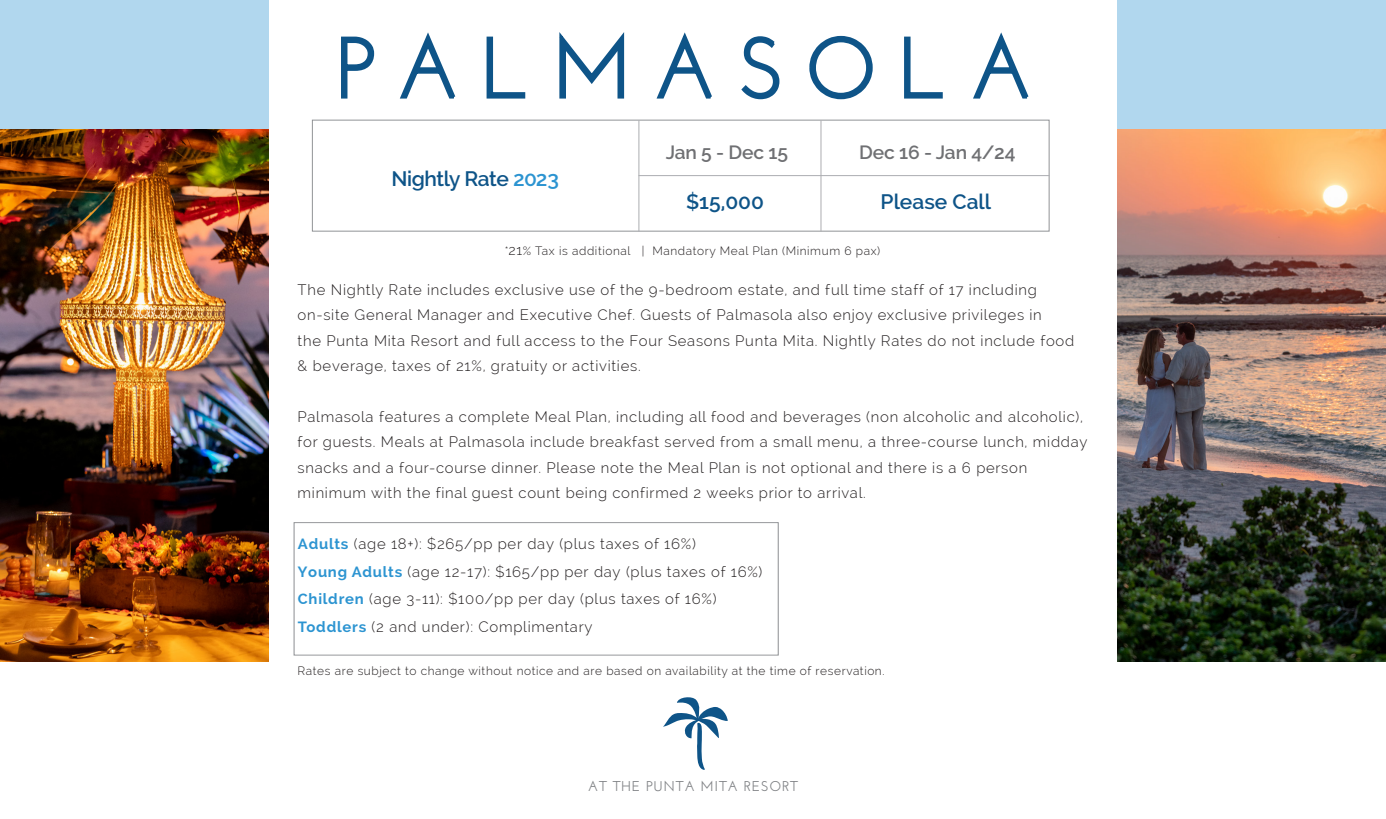
<style>
.page{position:relative;width:1386px;height:819px;background:#fff}
.page>*{position:absolute;margin:0;border:0;box-sizing:border-box;transform-origin:0 0}
.t1{font:600 21px "Raleway";color:#0e5488}
.t2{font:600 21px "Raleway";letter-spacing:-.02em;color:#0e5488}
.t3{font:600 19.25px "Raleway";letter-spacing:-.01em;color:#6f7073}
.t4{font:300 14.88px/25.6px "Raleway";letter-spacing:.05em;color:#231f20}
.t5{font:600 14.17px "Josefin Sans";letter-spacing:.05em;color:#808285}
.t6{font:300 11.9px "Raleway";letter-spacing:.05em;color:#231f20}
.s1{color:#2c94d1}
.s2{font-size:14px}
.s3{font-weight:700;color:#2c94d1}
</style>
<div class="page">
<div style="left:0;top:0;width:268px;height:654px;background:#b1d7ee"></div>
<div style="left:1118px;top:0;width:268px;height:654px;background:#b1d7ee"></div>
<div style="left:294px;top:522px;width:485px;height:134px;border:1px solid #919396"></div>
<img style="left:0;top:130px;width:268px;height:531px">
<img style="left:1118px;top:130px;width:268px;height:531px">
<svg style="left:341px;top:36px;width:34px;height:63px"></svg>
<svg style="left:399px;top:32px;width:57px;height:67px"></svg>
<svg style="left:486px;top:36px;width:40px;height:63px"></svg>
<svg style="left:559px;top:32px;width:66px;height:67px"></svg>
<svg style="left:656px;top:32px;width:56px;height:67px"></svg>
<svg style="left:741px;top:36px;width:39px;height:64px"></svg>
<svg style="left:809px;top:35px;width:64px;height:65px"></svg>
<svg style="left:904px;top:36px;width:39px;height:63px"></svg>
<svg style="left:973px;top:32px;width:56px;height:67px"></svg>
<svg style="left:663px;top:697px;width:65px;height:73px"></svg>
<div style="left:312px;top:120px;width:737px;height:112px;border:1px solid #919396"></div>
<hr style="left:639px;top:120px;width:1px;height:112px;background:#acadb1">
<hr style="left:821px;top:120px;width:1px;height:112px;background:#acadb1">
<hr style="left:639px;top:175px;width:410px;height:1px;background:#acadb1">
<p class="t2" style="left:392px;top:166px;width:169px">Nightly Rate <span class="s1">2023</span></p>
<p class="t3" style="left:666px;top:142px;width:124px">Jan 5 - Dec 15</p>
<p class="t3" style="left:859px;top:142px;width:158px">Dec 16 - Jan 4/24</p>
<p class="t1" style="left:686px;top:190px;width:80px">$15,000</p>
<p class="t1" style="left:881px;top:190px;width:112px">Please Call</p>
<p class="t6" style="left:505px;top:244px;width:377px">*<span class="s2">21</span>% Tax is additional | Mandatory Meal Plan (Minimum 6 pax)</p>
<p class="t4" style="left:298px;top:276px;width:778px">The Nightly Rate includes exclusive use of the 9-bedroom estate, and full time staff of 17 including on-site General Manager and Executive Chef. Guests of Palmasola also enjoy exclusive privileges in<br>the Punta Mita Resort and full access to the Four Seasons Punta Mita. Nightly Rates do not include food &amp; beverage, taxes of 21%, gratuity or activities.</p>
<p class="t4" style="left:298px;top:404px;width:791px">Palmasola features a complete Meal Plan, including all food and beverages (non alcoholic and alcoholic), for guests. Meals at Palmasola include breakfast served from a small menu, a three-course lunch, midday snacks and a four-course dinner. Please note the Meal Plan is not optional and there is a 6 person minimum with the final guest count being confirmed 2 weeks prior to arrival.</p>
<p class="t4" style="left:298px;top:530px;width:466px;line-height:27.5px"><span class="s3">Adults</span> (age 18+): $265/pp per day (plus taxes of 16%)<br><span class="s3">Young Adults</span> (age 12-17): $165/pp per day (plus taxes of 16%)<br><span class="s3">Children</span> (age 3-11): $100/pp per day (plus taxes of 16%)<br><span class="s3">Toddlers</span> (2 and under): Complimentary</p>
<p class="t6" style="left:298px;top:664px;width:588px">Rates are subject to change without notice and are based on availability at the time of reservation.</p>
<p class="t5" style="left:588px;top:777px;width:212px">AT THE PUNTA MITA RESORT</p>
</div>
